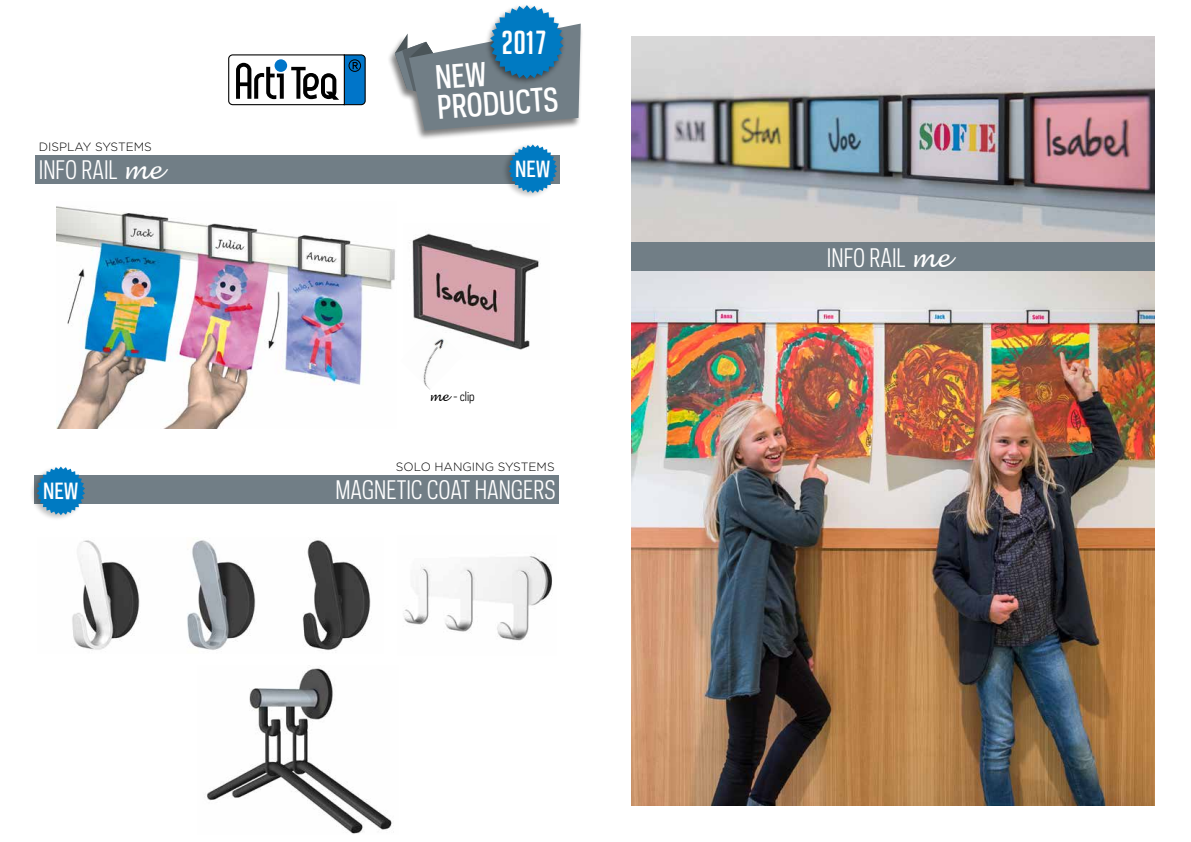
<style>
.page{position:relative;width:1191px;height:842px;background:#fff}
.page>*{position:absolute;margin:0;border:0;box-sizing:border-box;transform-origin:0 0}
.t1{font:32.5px "Big Noodle Titling";color:#fff}
.t2{font:500 30.4px/30.4px "Galaxie Polaris Condensed";color:#fff}
.t3{font:24px "Galaxie Polaris Condensed";color:#fff}
.t4{font:500 21px "Galaxie Polaris Condensed";color:#fff}
.t5{font:300 12px "Gotham";color:#000}
.t6{font:12px "Galaxie Polaris Condensed";color:#000}
.s1{font-family:"Lucida Handwriting";font-style:italic}
</style>
<div class="page">
<div style="left:35px;top:155px;width:524px;height:29px;background:#717e86"></div>
<div style="left:34px;top:475px;width:524px;height:29px;background:#717e86"></div>
<div style="left:501px;top:142px;width:56px;height:57px;background:#000;opacity:.25"></div>
<svg style="left:508px;top:145px;width:49px;height:48px"></svg>
<div style="left:29px;top:465px;width:56px;height:56px;background:#000;opacity:.25"></div>
<svg style="left:37px;top:467px;width:48px;height:48px"></svg>
<div style="left:387px;top:24px;width:196px;height:117px;background:#000;opacity:.5"></div>
<svg style="left:395px;top:5px;width:186px;height:125px"></svg>
<svg style="left:228px;top:54px;width:138px;height:52px"></svg>
<img style="left:57px;top:206px;width:338px;height:222px">
<img style="left:412px;top:233px;width:127px;height:117px">
<img style="left:72px;top:540px;width:299px;height:111px">
<img style="left:403px;top:556px;width:149px;height:85px">
<img style="left:207px;top:668px;width:185px;height:166px">
<img style="left:412px;top:327px;width:51px;height:63px">
<img style="left:631px;top:36px;width:524px;height:770px">
<div style="left:631px;top:242px;width:524px;height:29px;background:#717e86"></div>
<p class="t5" style="left:39px;top:139px;width:115px">DISPLAY SYSTEMS</p>
<h1 class="t1" style="left:501px;top:25px;width:46px">2017</h1>
<p class="t2" style="left:434px;top:61px;width:123px;rotate:-4deg">NEW<br>PRODUCTS</p>
<p class="t3" style="left:39px;top:154px;width:124px">INFO RAIL <span class="s1">me</span></p>
<p class="t4" style="left:515px;top:155px;width:37px">NEW</p>
<p class="t6" style="left:429px;top:389px;width:47px"><span class="s1">me</span> - clip</p>
<p class="t4" style="left:43px;top:477px;width:37px">NEW</p>
<p class="t5" style="left:396px;top:460px;width:160px">SOLO HANGING SYSTEMS</p>
<p class="t3" style="left:335px;top:474px;width:221px">MAGNETIC COAT HANGERS</p>
<p class="t3" style="left:827px;top:241px;width:124px">INFO RAIL <span class="s1">me</span></p>
</div>
